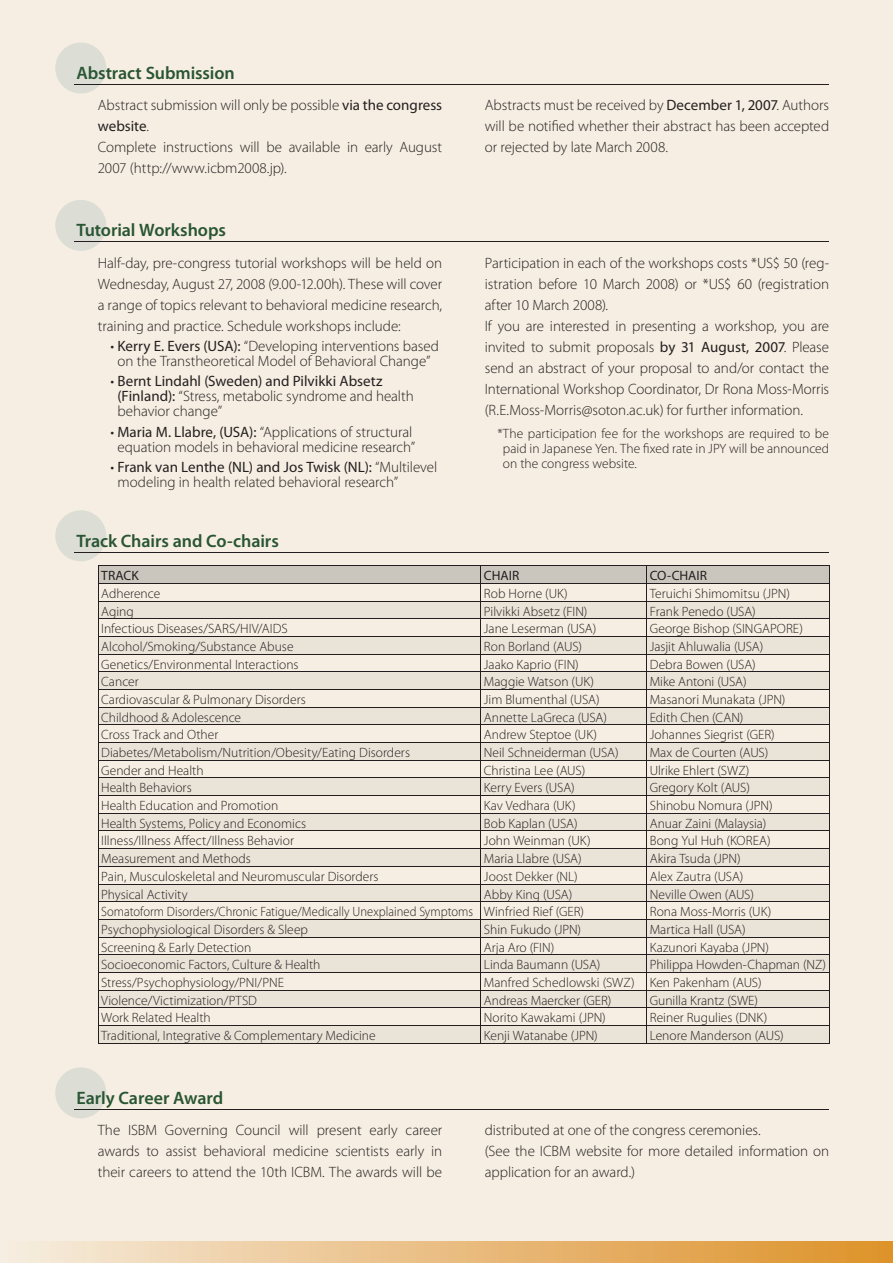
<style>
.page{position:relative;width:893px;height:1263px;background:#f6eee2}
.page>*{position:absolute;margin:0;border:0;box-sizing:border-box;transform-origin:0 0}
.t1{font:600 18px "Myriad Pro";letter-spacing:-.005em;color:#295533}
.t2{font:300 15px/21px "Myriad Pro";letter-spacing:-.005em;color:#231f20}
.t3{font:300 13.5px/15px "Myriad Pro";color:#231f20;text-align:justify}
.t4{font:300 13.5px "Myriad Pro";color:#231f20;scale:.93 1}
.t5{font:13.5px "Myriad Pro";color:#231f20}
.s1{font-weight:400}
</style>
<div class="page">
<div style="left:55px;top:43px;width:51px;height:51px;background:#dcded6;border-radius:50%"></div>
<div style="left:55px;top:200px;width:51px;height:51px;background:#dcded6;border-radius:50%"></div>
<div style="left:55px;top:510px;width:51px;height:51px;background:#dcded6;border-radius:50%"></div>
<div style="left:55px;top:1067px;width:51px;height:51px;background:#dcded6;border-radius:50%"></div>
<div style="left:0;top:1242px;width:893px;height:21px;background:linear-gradient(to right,#f6ecde,#dd9128)"></div>
<hr style="left:74px;top:84px;width:755px;height:1px;background:#231f20">
<hr style="left:74px;top:241px;width:755px;height:1px;background:#231f20">
<hr style="left:74px;top:552px;width:755px;height:1px;background:#231f20">
<svg style="left:98px;top:566px;width:732px;height:477px"></svg>
<hr style="left:98px;top:1043px;width:383px;height:1px;background:#231f20">
<hr style="left:481px;top:1043px;width:166px;height:1px;background:#231f20">
<hr style="left:647px;top:1043px;width:183px;height:1px;background:#231f20">
<hr style="left:74px;top:1109px;width:755px;height:1px;background:#231f20">
<h1 class="t1" style="left:77px;top:61px;width:160px">Abstract Submission</h1>
<p class="t2" style="left:98px;top:95px;width:346px">Abstract submission will only be possible <span class="s1">via the congress website</span>.<br>Complete instructions will be available in early August 2007 (http://www.icbm2008.jp).</p>
<p class="t2" style="left:485px;top:95px;width:346px;text-align:justify">Abstracts must be received by <span class="s1">December 1, 2007</span>. Authors will be notified whether their abstract has been accepted or rejected by late March 2008.</p>
<h1 class="t1" style="left:77px;top:219px;width:151px">Tutorial Workshops</h1>
<p class="t2" style="left:98px;top:252px;width:346px;text-align:justify">Half-day, pre-congress tutorial workshops will be held on Wednesday, August 27, 2008 (9.00-12.00h). These will cover a range of topics relevant to behavioral medicine research, training and practice. Schedule workshops include:</p>
<p class="t2" style="left:111px;top:338px;width:330px;line-height:15px;text-align:center">• <span class="s1">Kerry E. Evers (USA):</span> “Developing interventions based on the Transtheoretical Model of Behavioral Change”</p>
<p class="t2" style="left:118px;top:374px;width:298px;line-height:15px;text-indent:-7px">• <span class="s1">Bernt Lindahl (Sweden) and Pilvikki Absetz (Finland):</span> “Stress, metabolic syndrome and health behavior change”</p>
<p class="t2" style="left:111px;top:424px;width:306px;line-height:15px;text-align:center">• <span class="s1">Maria M. Llabre, (USA):</span> “Applications of structural equation models in behavioral medicine research”</p>
<p class="t2" style="left:118px;top:459px;width:321px;line-height:15px;text-indent:-7px">• <span class="s1">Frank van Lenthe (NL) and Jos Twisk (NL):</span> “Multilevel modeling in health related behavioral research”</p>
<p class="t2" style="left:485px;top:252px;width:346px">Participation in each of the workshops costs *US$ 50 (reg&shy;istration before 10 March 2008) or *US$ 60 (registration after 10 March 2008).<br>If you are interested in presenting a workshop, you are invited to submit proposals <span class="s1">by 31 August, 2007</span>. Please send an abstract of your proposal to and/or contact the International Workshop Coordinator, Dr Rona Moss-Morris (R.E.Moss-Morris@soton.ac.uk) for further information.</p>
<p class="t3" style="left:503px;top:426px;width:328px;text-indent:-5px">* The participation fee for the workshops are required to be paid in Japanese Yen. The fixed rate in JPY will be announced on the congress website.</p>
<h1 class="t1" style="left:77px;top:529px;width:204px">Track Chairs and Co-chairs</h1>
<p class="t5" style="left:101px;top:567px;width:39px">TRACK</p>
<p class="t5" style="left:484px;top:567px;width:37px">CHAIR</p>
<p class="t5" style="left:650px;top:567px;width:59px">CO-CHAIR</p>
<p class="t3" style="left:101px;top:586px;width:61px">Adherence</p>
<p class="t3" style="left:484px;top:586px;width:85px">Rob Horne (UK)</p>
<p class="t3" style="left:650px;top:586px;width:142px">Teruichi Shimomitsu (JPN)</p>
<p class="t3" style="left:101px;top:603px;width:34px">Aging</p>
<p class="t3" style="left:484px;top:603px;width:105px">Pilvikki Absetz (FIN)</p>
<p class="t3" style="left:650px;top:603px;width:108px">Frank Penedo (USA)</p>
<p class="t3" style="left:101px;top:621px;width:188px">Infectious Diseases/SARS/HIV/AIDS</p>
<p class="t3" style="left:484px;top:621px;width:114px">Jane Leserman (USA)</p>
<p class="t3" style="left:650px;top:621px;width:155px">George Bishop (SINGAPORE)</p>
<p class="t3" style="left:101px;top:639px;width:194px">Alcohol/Smoking/Substance Abuse</p>
<p class="t3" style="left:484px;top:639px;width:100px">Ron Borland (AUS)</p>
<p class="t3" style="left:650px;top:639px;width:115px">Jasjit Ahluwalia (USA)</p>
<p class="t3" style="left:101px;top:656px;width:199px">Genetics/Environmental Interactions</p>
<p class="t3" style="left:484px;top:656px;width:96px">Jaako Kaprio (FIN)</p>
<p class="t3" style="left:650px;top:656px;width:108px">Debra Bowen (USA)</p>
<p class="t3" style="left:101px;top:674px;width:39px">Cancer</p>
<p class="t3" style="left:484px;top:674px;width:112px">Maggie Watson (UK)</p>
<p class="t3" style="left:650px;top:674px;width:98px">Mike Antoni (USA)</p>
<p class="t3" style="left:101px;top:692px;width:206px">Cardiovascular &amp; Pulmonary Disorders</p>
<p class="t3" style="left:484px;top:692px;width:117px">Jim Blumenthal (USA)</p>
<p class="t3" style="left:650px;top:692px;width:137px">Masanori Munakata (JPN)</p>
<p class="t3" style="left:101px;top:710px;width:141px">Childhood &amp; Adolescence</p>
<p class="t3" style="left:484px;top:710px;width:125px">Annette LaGreca (USA)</p>
<p class="t3" style="left:650px;top:710px;width:95px">Edith Chen (CAN)</p>
<p class="t3" style="left:101px;top:727px;width:119px">Cross Track and Other</p>
<p class="t3" style="left:484px;top:727px;width:115px">Andrew Steptoe (UK)</p>
<p class="t3" style="left:650px;top:727px;width:126px">Johannes Siegrist (GER)</p>
<p class="t3" style="left:101px;top:745px;width:310px">Diabetes/Metabolism/Nutrition/Obesity/Eating Disorders</p>
<p class="t3" style="left:484px;top:745px;width:136px">Neil Schneiderman (USA)</p>
<p class="t3" style="left:650px;top:745px;width:120px">Max de Courten (AUS)</p>
<p class="t3" style="left:101px;top:763px;width:104px">Gender and Health</p>
<p class="t3" style="left:484px;top:763px;width:103px">Christina Lee (AUS)</p>
<p class="t3" style="left:650px;top:763px;width:101px">Ulrike Ehlert (SWZ)</p>
<p class="t3" style="left:101px;top:780px;width:92px">Health Behaviors</p>
<p class="t3" style="left:484px;top:780px;width:92px">Kerry Evers (USA)</p>
<p class="t3" style="left:650px;top:780px;width:102px">Gregory Kolt (AUS)</p>
<p class="t3" style="left:101px;top:798px;width:179px">Health Education and Promotion</p>
<p class="t3" style="left:484px;top:798px;width:93px">Kav Vedhara (UK)</p>
<p class="t3" style="left:650px;top:798px;width:124px">Shinobu Nomura (JPN)</p>
<p class="t3" style="left:101px;top:816px;width:207px">Health Systems, Policy and Economics</p>
<p class="t3" style="left:484px;top:816px;width:95px">Bob Kaplan (USA)</p>
<p class="t3" style="left:650px;top:816px;width:118px">Anuar Zaini (Malaysia)</p>
<p class="t3" style="left:101px;top:833px;width:194px">Illness/Illness Affect/Illness Behavior</p>
<p class="t3" style="left:484px;top:833px;width:108px">John Weinman (UK)</p>
<p class="t3" style="left:650px;top:833px;width:122px">Bong Yul Huh (KOREA)</p>
<p class="t3" style="left:101px;top:851px;width:151px">Measurement and Methods</p>
<p class="t3" style="left:484px;top:851px;width:99px">Maria Llabre (USA)</p>
<p class="t3" style="left:650px;top:851px;width:92px">Akira Tsuda (JPN)</p>
<p class="t3" style="left:101px;top:869px;width:279px">Pain, Musculoskeletal and Neuromuscular Disorders</p>
<p class="t3" style="left:484px;top:869px;width:95px">Joost Dekker (NL)</p>
<p class="t3" style="left:650px;top:869px;width:95px">Alex Zautra (USA)</p>
<p class="t3" style="left:101px;top:886px;width:88px">Physical Activity</p>
<p class="t3" style="left:484px;top:886px;width:90px">Abby King (USA)</p>
<p class="t3" style="left:650px;top:886px;width:106px">Neville Owen (AUS)</p>
<p class="t4" style="left:101px;top:903px;width:521px">Somatoform Disorders/Chronic Fatigue/Medically Unexplained Symptoms Winfried Rief (GER)</p>
<p class="t3" style="left:650px;top:904px;width:123px">Rona Moss-Morris (UK)</p>
<p class="t3" style="left:101px;top:922px;width:208px">Psychophysiological Disorders &amp; Sleep</p>
<p class="t3" style="left:484px;top:922px;width:99px">Shin Fukudo (JPN)</p>
<p class="t3" style="left:650px;top:922px;width:97px">Martica Hall (USA)</p>
<p class="t3" style="left:101px;top:939px;width:152px">Screening &amp; Early Detection</p>
<p class="t3" style="left:484px;top:939px;width:72px">Arja Aro (FIN)</p>
<p class="t3" style="left:650px;top:939px;width:121px">Kazunori Kayaba (JPN)</p>
<p class="t3" style="left:101px;top:957px;width:221px">Socioeconomic Factors, Culture &amp; Health</p>
<p class="t3" style="left:484px;top:957px;width:118px">Linda Baumann (USA)</p>
<p class="t3" style="left:650px;top:957px;width:178px">Philippa Howden-Chapman (NZ)</p>
<p class="t3" style="left:101px;top:975px;width:184px">Stress/Psychophysiology/PNI/PNE</p>
<p class="t3" style="left:484px;top:975px;width:279px">Manfred Schedlowski (SWZ) Ken Pakenham (AUS)</p>
<p class="t3" style="left:101px;top:992px;width:157px">Violence/Victimization/PTSD</p>
<p class="t3" style="left:484px;top:992px;width:129px">Andreas Maercker (GER)</p>
<p class="t3" style="left:650px;top:992px;width:110px">Gunilla Krantz (SWE)</p>
<p class="t3" style="left:101px;top:1010px;width:111px">Work Related Health</p>
<p class="t3" style="left:484px;top:1010px;width:123px">Norito Kawakami (JPN)</p>
<p class="t3" style="left:650px;top:1010px;width:119px">Reiner Rugulies (DNK)</p>
<p class="t3" style="left:101px;top:1028px;width:276px">Traditional, Integrative &amp; Complementary Medicine</p>
<p class="t3" style="left:484px;top:1028px;width:115px">Kenji Watanabe (JPN)</p>
<p class="t3" style="left:650px;top:1028px;width:136px">Lenore Manderson (AUS)</p>
<h1 class="t1" style="left:77px;top:1086px;width:148px">Early Career Award</h1>
<p class="t2" style="left:98px;top:1119px;width:346px;text-align:justify">The ISBM Governing Council will present early career awards to assist behavioral medicine scientists early in their careers to attend the 10th ICBM. The awards will be</p>
<p class="t2" style="left:485px;top:1119px;width:346px">distributed at one of the congress ceremonies.<br>(See the ICBM website for more detailed information on application for an award.)</p>
</div>
